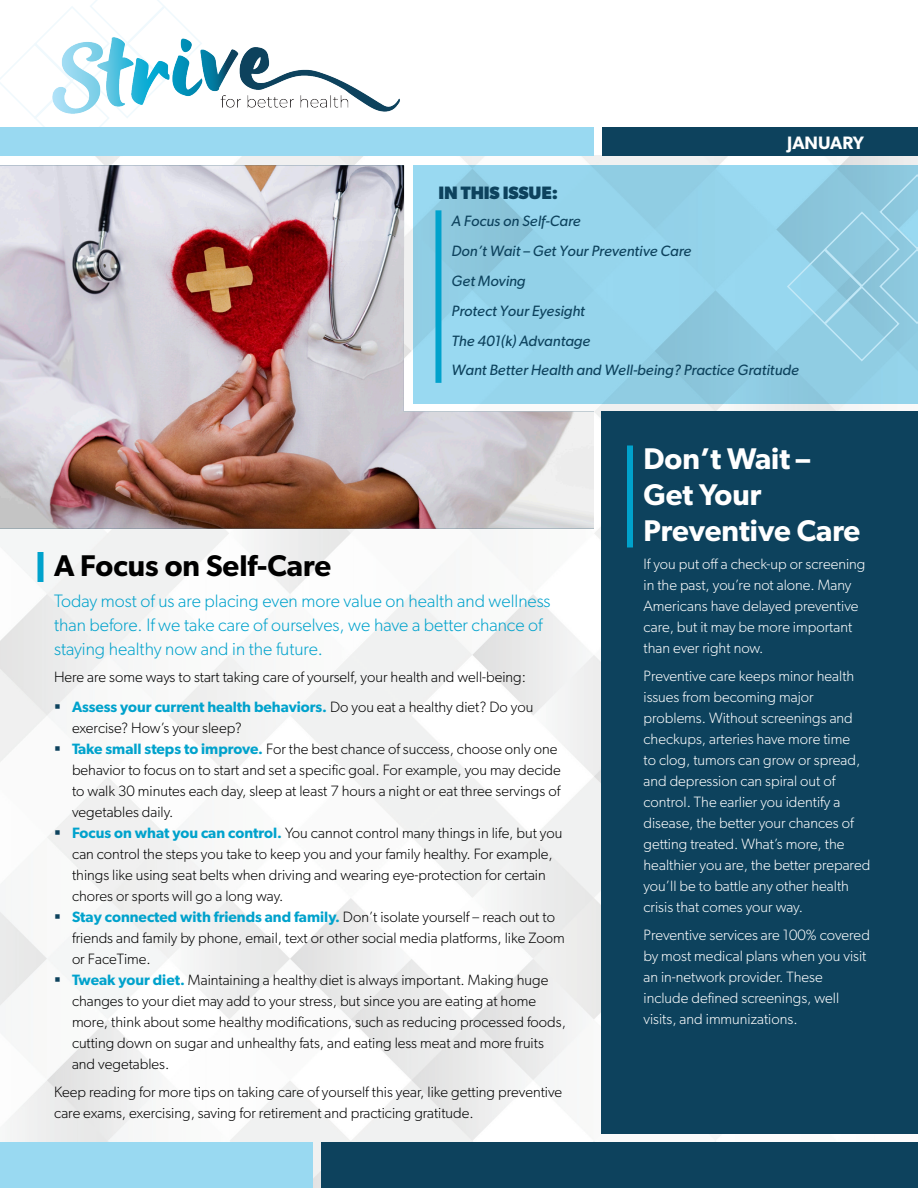
<style>
.page{position:relative;width:918px;height:1188px;background:#fff}
.page>*{position:absolute;margin:0;border:0;box-sizing:border-box;transform-origin:0 0}
.Article_Title_White{font:600 30px/36px "Gibson";color:#fff}
.Article_Title{font:600 30px "Gibson";color:#000}
.Body_Text_Intro{font:300 18px/24px "Gibson";color:#00a2cc}
.TOC_title{font:700 18px "Gibson";letter-spacing:-.01em;color:#0d425d}
.Month{font:600 18px "Gibson";color:#fff}
.Body_Text{font:300 15px/21px "Gibson";color:#000}
.Body_Text_White{font:300 15px/21px "Gibson";color:#fff}
.TOC_body_text{font:italic 15px/29.8px "Gibson";color:#0d425d}
.s1{font-weight:600;color:#00a2cc}
</style>
<div class="page">
<img style="left:0;top:156px;width:918px;height:1032px">
<div style="left:602px;top:128px;width:316px;height:28px;background:#0d425d"></div>
<svg style="left:0;top:0;width:203px;height:157px"></svg>
<div style="left:0;top:128px;width:594px;height:28px;background:#99d9f1"></div>
<div style="left:0;top:1142px;width:314px;height:46px;background:#99d9f1"></div>
<div style="left:321px;top:1142px;width:597px;height:46px;background:#0d425d"></div>
<div style="left:413px;top:165px;width:505px;height:239px;background:#99d9f1"></div>
<div style="left:602px;top:411px;width:316px;height:723px;background:#0d425d"></div>
<div style="left:627px;top:445px;width:6px;height:102px;background:#00a2cc"></div>
<div style="left:38px;top:552px;width:6px;height:30px;background:#00a2cc"></div>
<img style="left:0;top:165px;width:594px;height:364px">
<svg style="left:786px;top:173px;width:132px;height:190px"></svg>
<img style="left:38px;top:32px;width:362px;height:86px">
<svg style="left:55px;top:705px;width:5px;height:4px"></svg>
<svg style="left:55px;top:747px;width:5px;height:4px"></svg>
<svg style="left:55px;top:831px;width:5px;height:4px"></svg>
<svg style="left:55px;top:915px;width:5px;height:4px"></svg>
<svg style="left:55px;top:978px;width:5px;height:4px"></svg>
<p class="Month" style="left:787px;top:132px;width:78px">JANUARY</p>
<p class="TOC_title" style="left:438px;top:182px;width:121px">IN THIS ISSUE:</p>
<p class="TOC_body_text" style="left:452px;top:206px;width:349px">A Focus on Self-Care<br>Don’t Wait – Get Your Preventive Care<br>Get Moving<br>Protect Your Eyesight<br>The 401(k) Advantage<br>Want Better Health and Well-being? Practice Gratitude</p>
<p class="Article_Title" style="left:54px;top:548px;width:279px">A Focus on Self-Care</p>
<p class="Body_Text_Intro" style="left:54px;top:588px;width:498px">Today most of us are placing even more value on health and wellness than before. If we take care of ourselves, we have a better chance of staying healthy now and in the future.</p>
<p class="Body_Text" style="left:54px;top:667px;width:474px">Here are some ways to start taking care of yourself, your health and well-being:</p>
<p class="Body_Text" style="left:72px;top:697px;width:463px"><span class="s1">Assess your current health behaviors.</span> Do you eat a healthy diet? Do you exercise? How’s your sleep?</p>
<p class="Body_Text" style="left:72px;top:739px;width:490px"><span class="s1">Take small steps to improve.</span> For the best chance of success, choose only one behavior to focus on to start and set a specific goal. For example, you may decide to walk 30 minutes each day, sleep at least 7 hours a night or eat three servings of vegetables daily.</p>
<p class="Body_Text" style="left:72px;top:823px;width:492px"><span class="s1">Focus on what you can control.</span> You cannot control many things in life, but you can control the steps you take to keep you and your family healthy. For example, things like using seat belts when driving and wearing eye-protection for certain chores or sports will go a long way.</p>
<p class="Body_Text" style="left:72px;top:907px;width:494px"><span class="s1">Stay connected with friends and family.</span> Don’t isolate yourself – reach out to friends and family by phone, email, text or other social media platforms, like Zoom or FaceTime.</p>
<p class="Body_Text" style="left:72px;top:970px;width:496px"><span class="s1">Tweak your diet.</span> Maintaining a healthy diet is always important. Making huge changes to your diet may add to your stress, but since you are eating at home more, think about some healthy modifications, such as reducing processed foods, cutting down on sugar and unhealthy fats, and eating less meat and more fruits and vegetables.</p>
<p class="Body_Text" style="left:54px;top:1081px;width:510px">Keep reading for more tips on taking care of yourself this year, like getting preventive care exams, exercising, saving for retirement and practicing gratitude.</p>
<p class="Article_Title_White" style="left:644px;top:440px;width:218px">Don’t Wait –<br>Get Your<br>Preventive Care</p>
<p class="Body_Text_White" style="left:644px;top:553px;width:223px">If you put off a check-up or screening in the past, you’re not alone. Many<br>Americans have delayed preventive care, but it may be more important than ever right now.</p>
<p class="Body_Text_White" style="left:644px;top:665px;width:228px">Preventive care keeps minor health issues from becoming major problems. Without screenings and checkups, arteries have more time<br>to clog, tumors can grow or spread, and depression can spiral out of control. The earlier you identify a disease, the better your chances of getting treated. What’s more, the healthier you are, the better prepared you’ll be to battle any other health crisis that comes your way.</p>
<p class="Body_Text_White" style="left:644px;top:924px;width:228px">Preventive services are 100% covered by most medical plans when you visit an in-network provider. These include defined screenings, well visits, and immunizations.</p>
</div>
